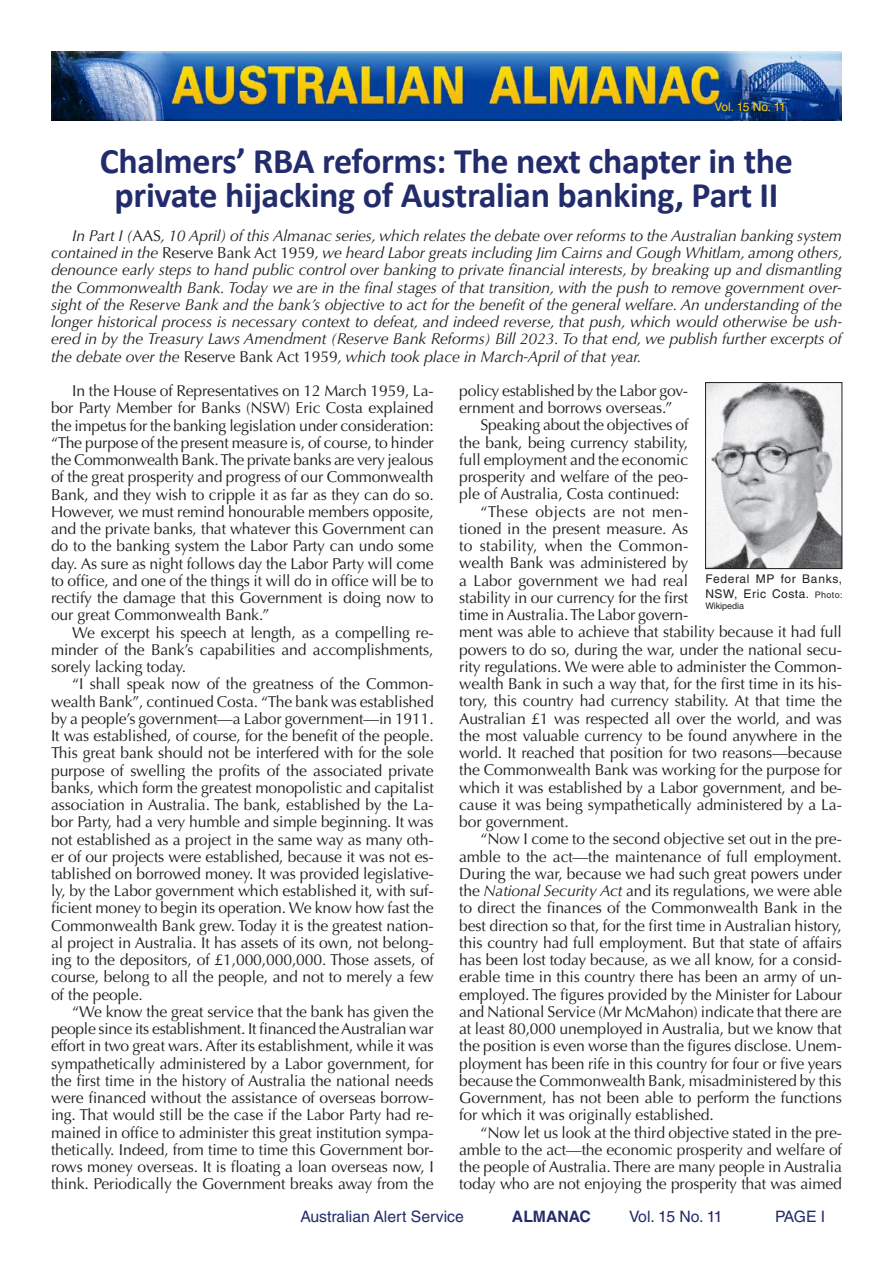
<style>
.page{position:relative;width:893px;height:1263px;background:#fff}
.page>*{position:absolute;margin:0;border:0;box-sizing:border-box;transform-origin:0 0}
.t1{font:700 36px/34.5px "Calibri";letter-spacing:-.01em;color:#232c6a;text-align:center}
.t2{font:15.75px/17.2px "Optima LT Std";letter-spacing:-.01em;color:#231f20;text-align:justify}
.t3{font:italic 15.75px/17.2px "Optima LT Std";letter-spacing:-.01em;color:#231f20;text-align:justify}
.t4{font:15.75px "Helvetica LT Std";color:#232c6a}
.t5{font:15.75px "Optima LT Std";letter-spacing:.015em;color:#231f20}
.t6{font:15.75px "Optima LT Std";letter-spacing:.025em;color:#231f20}
.t7{font:700 15.75px "Helvetica LT Std";color:#232c6a}
.t8{font:12px/14.4px "Helvetica LT Std";letter-spacing:.05em;color:#231f20}
.t9{font:12px "Helvetica LT Std";letter-spacing:-.04em;color:#feca0a}
.t10{font:9px "Helvetica LT Std";color:#231f20}
.s1{font-style:normal}
.s2{font-style:italic}
.s3{font-size:9px}
</style>
<div class="page">
<img style="left:51px;top:52px;width:791px;height:68px">
<img style="left:707px;top:384px;width:133px;height:183px">
<div style="left:705px;top:382px;width:137px;height:187px;border:1px solid #231f20"></div>
<p class="t9" style="left:714px;top:100px;width:73px">Vol. 15 No. 11</p>
<h1 class="t1" style="left:100px;top:143px;width:695px">Chalmers’ RBA reforms: The next chapter in the private hijacking of Australian banking, Part II</h1>
<p class="t3" style="left:51px;top:227px;width:793px;text-indent:21px">In Part I (<span class="s1">AAS</span>, 10 April) of this Almanac series, which relates the debate over reforms to the Australian banking system contained in the <span class="s1">Reserve Bank Act 1959</span>, we heard Labor greats including Jim Cairns and Gough Whitlam, among others, denounce early steps to hand public control over banking to private financial interests, by breaking up and dismantling the Commonwealth Bank. Today we are in the final stages of that transition, with the push to remove government over&shy;sight of the Reserve Bank and the bank’s objective to act for the benefit of the general welfare. An understanding of the longer historical process is necessary context to defeat, and indeed reverse, that push, which would otherwise be ush&shy;ered in by the Treasury Laws Amendment (Reserve Bank Reforms) Bill 2023. To that end, we publish further excerpts of the debate over the <span class="s1">Reserve Bank Act 1959</span>, which took place in March-April of that year.</p>
<p class="t2" style="left:51px;top:382px;width:384px;text-indent:21px">In the House of Representatives on 12 March 1959, La&shy;bor Party Member for Banks (NSW) Eric Costa explained the impetus for the banking legislation under consideration: “The purpose of the present measure is, of course, to hinder the Commonwealth Bank. The private banks are very jealous of the great prosperity and progress of our Commonwealth Bank, and they wish to cripple it as far as they can do so.<br>However, we must remind honourable members opposite, and the private banks, that whatever this Government can do to the banking system the Labor Party can undo some day. As sure as night follows day the Labor Party will come to office, and one of the things it will do in office will be to rectify the damage that this Government is doing now to our great Commonwealth Bank.”</p>
<p class="t2" style="left:51px;top:624px;width:384px;text-indent:21px">We excerpt his speech at length, as a compelling re&shy;minder of the Bank’s capabilities and accomplishments, sorely lacking today.</p>
<p class="t2" style="left:51px;top:675px;width:384px;text-indent:21px">“I shall speak now of the greatness of the Common&shy;wealth Bank”, continued Costa. “The bank was established by a people’s government—a Labor government—in 1911.<br>It was established, of course, for the benefit of the people.<br>This great bank should not be interfered with for the sole purpose of swelling the profits of the associated private banks, which form the greatest monopolistic and capitalist association in Australia. The bank, established by the La&shy;bor Party, had a very humble and simple beginning. It was not established as a project in the same way as many oth&shy;er of our projects were established, because it was not es&shy;tablished on borrowed money. It was provided legislative&shy;ly, by the Labor government which established it, with suf&shy;ficient money to begin its operation. We know how fast the Commonwealth Bank grew. Today it is the greatest nation&shy;al project in Australia. It has assets of its own, not belong&shy;ing to the depositors, of £1,000,000,000. Those assets, of course, belong to all the people, and not to merely a few of the people.</p>
<p class="t2" style="left:51px;top:1003px;width:384px;text-indent:21px">“We know the great service that the bank has given the people since its establishment. It financed the Australian war effort in two great wars. After its establishment, while it was sympathetically administered by a Labor government, for the first time in the history of Australia the national needs were financed without the assistance of overseas borrow&shy;ing. That would still be the case if the Labor Party had re&shy;mained in office to administer this great institution sympa&shy;thetically. Indeed, from time to time this Government bor&shy;rows money overseas. It is floating a loan overseas now, I think. Periodically the Government breaks away from the</p>
<p class="t2" style="left:459px;top:382px;width:230px">policy established by the Labor gov-</p>
<p class="t2" style="left:459px;top:399px;width:215px">ernment and borrows overseas.”</p>
<p class="t2" style="left:480px;top:417px;width:209px">Speaking about the objectives of</p>
<p class="t2" style="left:459px;top:434px;width:231px">the bank, being currency stability,</p>
<p class="t2" style="left:459px;top:451px;width:231px">full employment and the economic</p>
<p class="t2" style="left:459px;top:468px;width:231px">prosperity and welfare of the peo-</p>
<p class="t2" style="left:459px;top:486px;width:222px">ple of Australia, Costa continued:</p>
<p class="t6" style="left:480px;top:502px;width:209px">“These objects are not men-</p>
<p class="t2" style="left:459px;top:520px;width:231px">tioned in the present measure. As</p>
<p class="t5" style="left:459px;top:537px;width:231px">to stability, when the Common-</p>
<p class="t2" style="left:459px;top:555px;width:231px">wealth Bank was administered by</p>
<p class="t2" style="left:459px;top:572px;width:230px">a Labor government we had real</p>
<p class="t2" style="left:459px;top:589px;width:231px">stability in our currency for the first</p>
<p class="t2" style="left:459px;top:606px;width:231px">time in Australia. The Labor govern-</p>
<p class="t2" style="left:459px;top:624px;width:384px">ment was able to achieve that stability because it had full</p>
<p class="t2" style="left:459px;top:641px;width:384px">powers to do so, during the war, under the national secu-</p>
<p class="t2" style="left:459px;top:658px;width:384px">rity regulations. We were able to administer the Common-</p>
<p class="t2" style="left:459px;top:675px;width:384px">wealth Bank in such a way that, for the first time in its his-</p>
<p class="t2" style="left:459px;top:693px;width:384px">tory, this country had currency stability. At that time the</p>
<p class="t2" style="left:459px;top:710px;width:384px">Australian £1 was respected all over the world, and was</p>
<p class="t2" style="left:459px;top:727px;width:384px">the most valuable currency to be found anywhere in the</p>
<p class="t2" style="left:459px;top:744px;width:384px">world. It reached that position for two reasons—because</p>
<p class="t2" style="left:459px;top:762px;width:384px">the Commonwealth Bank was working for the purpose for</p>
<p class="t2" style="left:459px;top:779px;width:384px">which it was established by a Labor government, and be-</p>
<p class="t2" style="left:459px;top:796px;width:384px">cause it was being sympathetically administered by a La-</p>
<p class="t2" style="left:459px;top:813px;width:111px">bor government.</p>
<p class="t2" style="left:480px;top:830px;width:363px">“Now I come to the second objective set out in the pre-</p>
<p class="t2" style="left:459px;top:848px;width:384px">amble to the act—the maintenance of full employment.</p>
<p class="t2" style="left:459px;top:865px;width:384px">During the war, because we had such great powers under</p>
<p class="t2" style="left:459px;top:882px;width:384px">the <span class="s2">National Security Act</span> and its regulations, we were able</p>
<p class="t2" style="left:459px;top:899px;width:384px">to direct the finances of the Commonwealth Bank in the</p>
<p class="t2" style="left:459px;top:917px;width:384px">best direction so that, for the first time in Australian history,</p>
<p class="t2" style="left:459px;top:934px;width:384px">this country had full employment. But that state of affairs</p>
<p class="t2" style="left:459px;top:951px;width:384px">has been lost today because, as we all know, for a consid-</p>
<p class="t2" style="left:459px;top:968px;width:384px">erable time in this country there has been an army of un-</p>
<p class="t2" style="left:459px;top:986px;width:384px">employed. The figures provided by the Minister for Labour</p>
<p class="t2" style="left:459px;top:1003px;width:384px">and National Service (Mr McMahon) indicate that there are</p>
<p class="t2" style="left:459px;top:1020px;width:384px">at least 80,000 unemployed in Australia, but we know that</p>
<p class="t2" style="left:459px;top:1037px;width:384px">the position is even worse than the figures disclose. Unem-</p>
<p class="t2" style="left:459px;top:1055px;width:384px">ployment has been rife in this country for four or five years</p>
<p class="t2" style="left:459px;top:1072px;width:384px">because the Commonwealth Bank, misadministered by this</p>
<p class="t2" style="left:459px;top:1089px;width:384px">Government, has not been able to perform the functions</p>
<p class="t2" style="left:459px;top:1106px;width:256px">for which it was originally established.</p>
<p class="t2" style="left:480px;top:1124px;width:363px">“Now let us look at the third objective stated in the pre-</p>
<p class="t2" style="left:459px;top:1141px;width:384px">amble to the act—the economic prosperity and welfare of</p>
<p class="t2" style="left:459px;top:1158px;width:384px">the people of Australia. There are many people in Australia</p>
<p class="t2" style="left:459px;top:1175px;width:384px">today who are not enjoying the prosperity that was aimed</p>
<p class="t8" style="left:705px;top:572px;width:139px">Federal MP for Banks,<br>NSW, Eric Costa. <span class="s3">Photo:</span></p>
<p class="t10" style="left:705px;top:600px;width:40px">Wikipedia</p>
<p class="t4" style="left:300px;top:1207px;width:165px">Australian Alert Service</p>
<p class="t7" style="left:512px;top:1207px;width:80px">ALMANAC</p>
<p class="t4" style="left:629px;top:1207px;width:95px">Vol. 15 No. 11</p>
<p class="t4" style="left:775px;top:1207px;width:52px">PAGE I</p>
</div>
